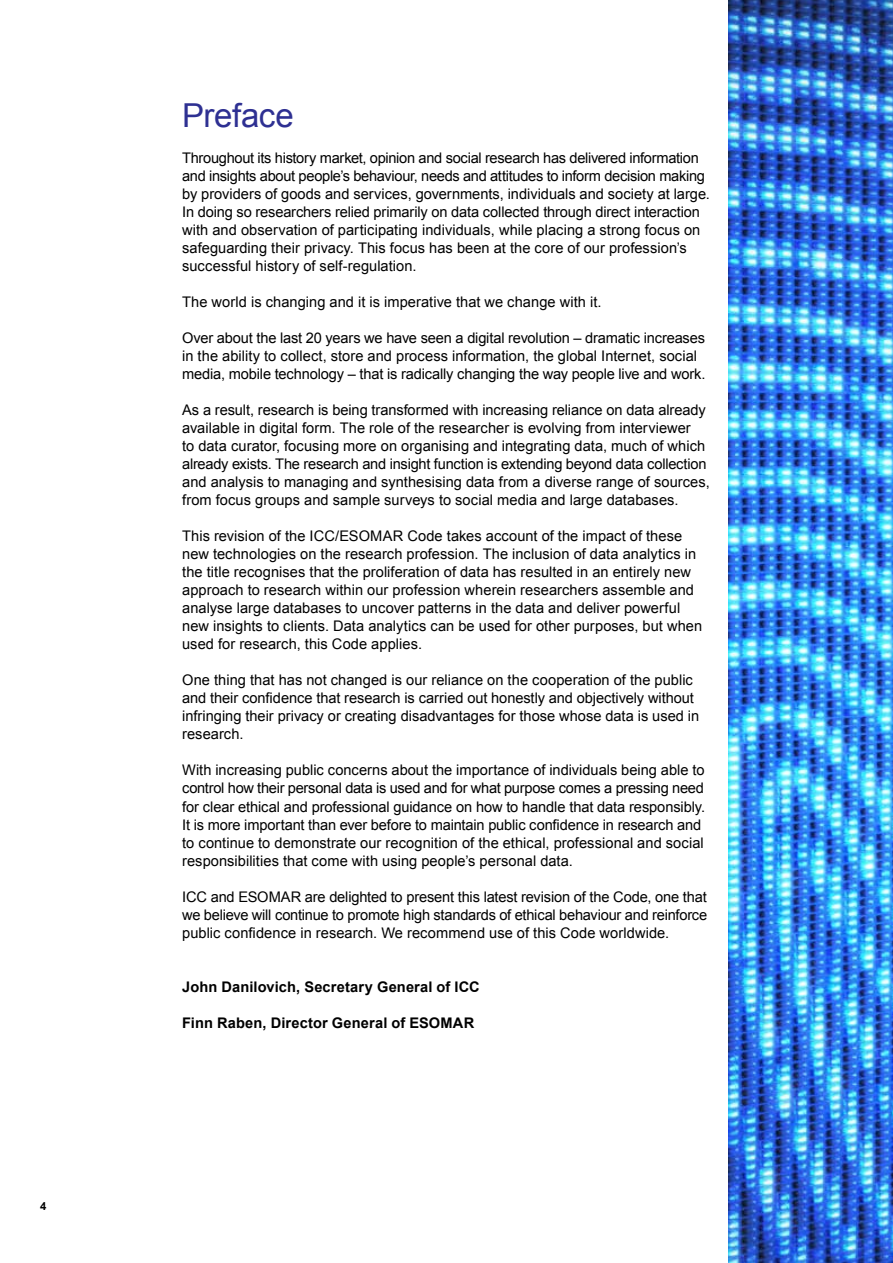
<style>
.page{position:relative;width:893px;height:1263px;background:#fff}
.page>*{position:absolute;margin:0;border:0;box-sizing:border-box;transform-origin:0 0}
.t1{font:33px "Arial";letter-spacing:-.01em;color:#2e3092}
.t2{font:14.7px/18px "Arial";color:#000}
.t3{font:700 14.7px "Arial";letter-spacing:.01em;color:#000}
.t4{font:700 11.25px "Arial";color:#000}
</style>
<div class="page">
<img style="left:728px;top:0;width:165px;height:1263px">
<p class="t4" style="left:40px;top:1199px;width:8px">4</p>
<h1 class="t1" style="left:182px;top:94px;width:113px">Preface</h1>
<p class="t2" style="left:182px;top:149px;width:529px">Throughout its history market, opinion and social research has delivered information and insights about people’s behaviour, needs and attitudes to inform decision making by providers of goods and services, governments, individuals and society at large.<br>In doing so researchers relied primarily on data collected through direct interaction with and observation of participating individuals, while placing a strong focus on safeguarding their privacy. This focus has been at the core of our profession’s successful history of self-regulation.</p>
<p class="t2" style="left:182px;top:293px;width:421px">The world is changing and it is imperative that we change with it.</p>
<p class="t2" style="left:182px;top:329px;width:525px">Over about the last 20 years we have seen a digital revolution – dramatic increases in the ability to collect, store and process information, the global Internet, social media, mobile technology – that is radically changing the way people live and work.</p>
<p class="t2" style="left:182px;top:401px;width:529px">As a result, research is being transformed with increasing reliance on data already available in digital form. The role of the researcher is evolving from interviewer<br>to data curator, focusing more on organising and integrating data, much of which already exists. The research and insight function is extending beyond data collection and analysis to managing and synthesising data from a diverse range of sources, from focus groups and sample surveys to social media and large databases.</p>
<p class="t2" style="left:182px;top:527px;width:522px">This revision of the ICC/ESOMAR Code takes account of the impact of these new technologies on the research profession. The inclusion of data analytics in the title recognises that the proliferation of data has resulted in an entirely new approach to research within our profession wherein researchers assemble and analyse large databases to uncover patterns in the data and deliver powerful new insights to clients. Data analytics can be used for other purposes, but when used for research, this Code applies.</p>
<p class="t2" style="left:182px;top:671px;width:519px">One thing that has not changed is our reliance on the cooperation of the public and their confidence that research is carried out honestly and objectively without infringing their privacy or creating disadvantages for those whose data is used in research.</p>
<p class="t2" style="left:182px;top:761px;width:525px">With increasing public concerns about the importance of individuals being able to control how their personal data is used and for what purpose comes a pressing need for clear ethical and professional guidance on how to handle that data responsibly.<br>It is more important than ever before to maintain public confidence in research and to continue to demonstrate our recognition of the ethical, professional and social responsibilities that come with using people’s personal data.</p>
<p class="t2" style="left:182px;top:887px;width:527px;text-align:justify">ICC and ESOMAR are delighted to present this latest revision of the Code, one that we believe will continue to promote high standards of ethical behaviour and reinforce public confidence in research. We recommend use of this Code worldwide.</p>
<p class="t3" style="left:182px;top:977px;width:299px">John Danilovich, Secretary General of ICC</p>
<p class="t3" style="left:182px;top:1013px;width:294px">Finn Raben, Director General of ESOMAR</p>
</div>
